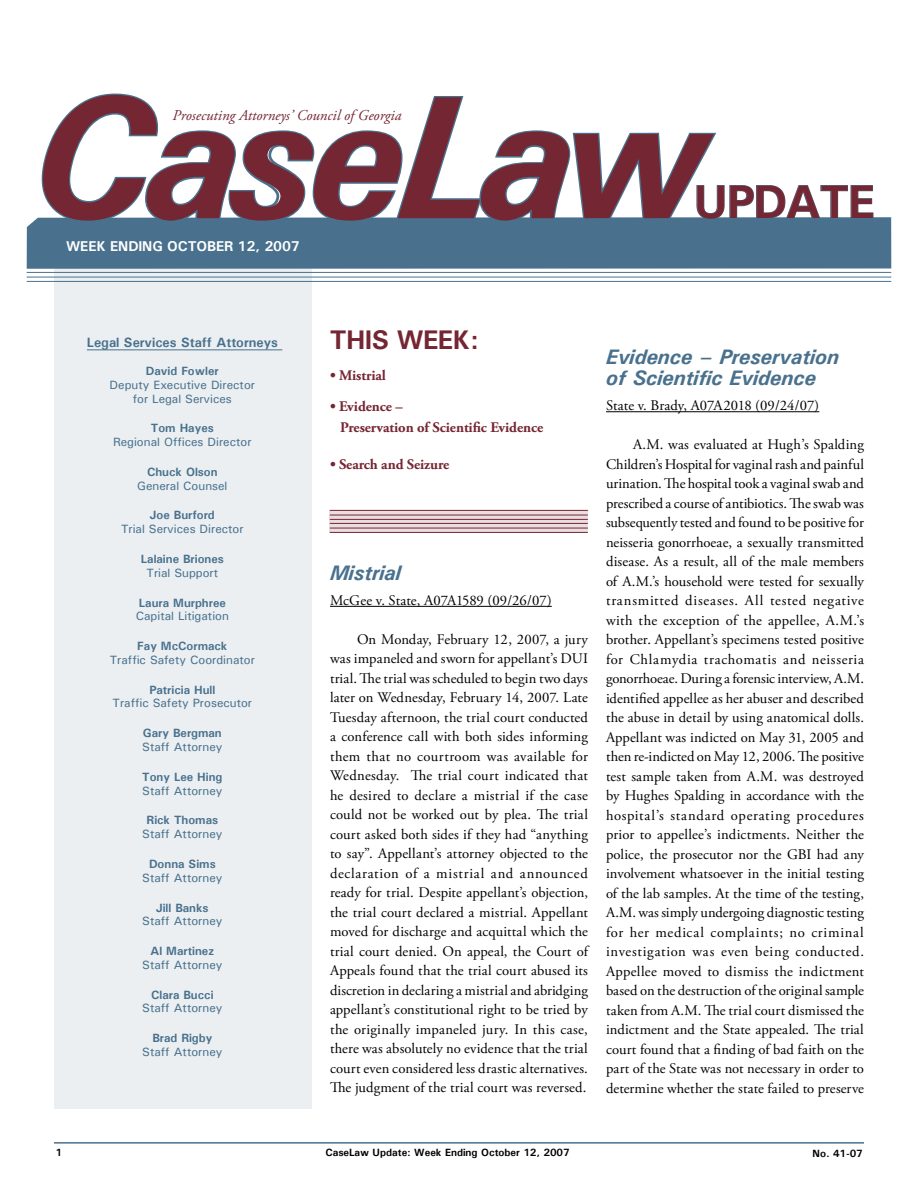
<style>
.page{position:relative;width:918px;height:1188px;background:#fff}
.page>*{position:absolute;margin:0;border:0;box-sizing:border-box;transform-origin:0 0}
.t1{font:italic 700 175.8px "Univers";letter-spacing:-.055em;color:#752633}
.t2{font:700 47.1px "Univers";letter-spacing:-.025em;color:#752633}
.t3{font:700 27px "Univers";letter-spacing:-.025em;color:#752633}
.Subtitle{font:italic 700 21px/21px "Univers";color:#49718d}
.t4{font:italic 15px "Adobe Garamond Pro";color:#752633}
.Body_Copy{font:14.55px/19.5px "Adobe Garamond Pro";letter-spacing:.005em;color:#000;text-align:justify}
.Table_of_Contents{font:700 14.55px/21px "Adobe Garamond Pro";letter-spacing:-.005em;color:#752633}
.t5{font:700 14.25px "Univers";letter-spacing:-.01em;color:#fff}
.t6{font:700 13.5px "Univers";color:#49718d}
.t7{font:500 12px/13.8px "Univers";color:#49718d;text-align:center}
.t8{font:700 12px/13.8px "Univers";color:#49718d;text-align:center}
.t9{font:700 10.5px "Univers";color:#000}
.s1{font-weight:700}
.s2{font-weight:500}
</style>
<div class="page">
<hr style="left:54px;top:1142px;width:810px;height:2px;background:#49718d">
<div style="left:54px;top:228px;width:258px;height:880px;background:#ebeff2"></div>
<hr style="left:87px;top:350px;width:195px;height:1px;background:#49718d">
<div style="left:27px;top:217px;width:864px;height:52px;background:#49718d"></div>
<hr style="left:27px;top:272px;width:864px;height:1px;background:#49718d">
<hr style="left:27px;top:277px;width:864px;height:1px;background:#49718d">
<hr style="left:27px;top:281px;width:864px;height:1px;background:#49718d">
<svg style="left:40px;top:93px;width:834px;height:130px"></svg>
<svg style="left:330px;top:511px;width:258px;height:21px;fill:#eadee0"></svg>
<hr style="left:330px;top:510px;width:258px;height:1px;background:#752633">
<hr style="left:330px;top:515px;width:258px;height:1px;background:#752633">
<hr style="left:330px;top:519px;width:258px;height:1px;background:#752633">
<hr style="left:330px;top:523px;width:258px;height:1px;background:#752633">
<hr style="left:330px;top:528px;width:258px;height:1px;background:#752633">
<hr style="left:330px;top:532px;width:258px;height:1px;background:#752633">
<hr style="left:330px;top:606px;width:222px;height:1px;background:#000">
<hr style="left:606px;top:411px;width:213px;height:1px;background:#000">
<p class="t1" style="left:30px;top:46px;width:681px">CaseLaw</p>
<p class="t5" style="left:66px;top:237px;width:235px">WEEK ENDING OCTOBER 12, 2007</p>
<p class="t4" style="left:172px;top:107px;width:230px">Prosecuting Attorneys’ Council of Georgia</p>
<p class="t2" style="left:694px;top:172px;width:182px">UPDATE</p>
<p class="t6" style="left:87px;top:334px;width:193px">Legal Services Staff Attorneys</p>
<p class="t7" style="left:110px;top:364px;width:147px"><span class="s1">David Fowler<br></span>Deputy Executive Director for Legal Services</p>
<p class="t7" style="left:113px;top:421px;width:140px"><span class="s1">Tom Hayes<br></span>Regional Offices Director</p>
<p class="t7" style="left:137px;top:465px;width:92px"><span class="s1">Chuck Olson<br></span>General Counsel</p>
<p class="t7" style="left:121px;top:508px;width:124px"><span class="s1">Joe Burford<br></span>Trial Services Director</p>
<p class="t8" style="left:141px;top:552px;width:85px">Lalaine Briones<br><span class="s2">Trial Support</span></p>
<p class="t7" style="left:136px;top:595px;width:95px;text-align:left"><span class="s1">Laura Murphree<br></span>Capital Litigation</p>
<p class="t7" style="left:110px;top:639px;width:147px"><span class="s1">Fay McCormack<br></span>Traffic Safety Coordinator</p>
<p class="t7" style="left:113px;top:682px;width:141px"><span class="s1">Patricia Hull<br></span>Traffic Safety Prosecutor</p>
<p class="t7" style="left:142px;top:726px;width:82px;text-align:left"><span class="s1">Gary Bergman<br></span>Staff Attorney</p>
<p class="t7" style="left:142px;top:770px;width:82px;text-align:left"><span class="s1">Tony Lee Hing<br></span>Staff Attorney</p>
<p class="t7" style="left:142px;top:813px;width:82px"><span class="s1">Rick Thomas<br></span>Staff Attorney</p>
<p class="t7" style="left:142px;top:857px;width:82px"><span class="s1">Donna Sims<br></span>Staff Attorney</p>
<p class="t7" style="left:142px;top:900px;width:82px"><span class="s1">Jill Banks<br></span>Staff Attorney</p>
<p class="t7" style="left:142px;top:944px;width:82px"><span class="s1">Al Martinez<br></span>Staff Attorney</p>
<p class="t7" style="left:142px;top:987px;width:82px"><span class="s1">Clara Bucci<br></span>Staff Attorney</p>
<p class="t7" style="left:142px;top:1031px;width:82px"><span class="s1">Brad Rigby<br></span>Staff Attorney</p>
<p class="t3" style="left:330px;top:322px;width:150px">THIS WEEK:</p>
<p class="Table_of_Contents" style="left:330px;top:365px;width:58px">• Mistrial</p>
<p class="Table_of_Contents" style="left:340px;top:397px;width:204px;text-indent:-10px">• Evidence –<br>Preservation of Scientific Evidence</p>
<p class="Table_of_Contents" style="left:330px;top:454px;width:121px">• Search and Seizure</p>
<p class="Subtitle" style="left:330px;top:562px;width:72px">Mistrial</p>
<p class="Body_Copy" style="left:330px;top:591px;width:223px">McGee v. State, A07A1589 (09/26/07)</p>
<p class="Body_Copy" style="left:330px;top:630px;width:260px;text-indent:27px">On Monday, February 12, 2007, a jury was impaneled and sworn for appellant’s DUI trial. The trial was scheduled to begin two days later on Wednesday, February 14, 2007. Late Tuesday afternoon, the trial court conducted a conference call with both sides informing them that no courtroom was available for Wednesday. The trial court indicated that he desired to declare a mistrial if the case could not be worked out by plea. The trial court asked both sides if they had “anything to say”. Appellant’s attorney objected to the declaration of a mistrial and announced ready for trial. Despite appellant’s objection, the trial court declared a mistrial. Appellant moved for discharge and acquittal which the trial court denied. On appeal, the Court of Appeals found that the trial court abused its discretion in declaring a mistrial and abridging appellant’s constitutional right to be tried by the originally impaneled jury. In this case, there was absolutely no evidence that the trial court even considered less drastic alternatives.<br>The judgment of the trial court was reversed.</p>
<p class="Subtitle" style="left:606px;top:346px;width:235px">Evidence – Preservation of Scientific Evidence</p>
<p class="Body_Copy" style="left:606px;top:396px;width:215px">State v. Brady, A07A2018 (09/24/07)</p>
<p class="Body_Copy" style="left:606px;top:435px;width:260px;text-indent:27px">A.M. was evaluated at Hugh’s Spalding Children’s Hospital for vaginal rash and painful urination. The hospital took a vaginal swab and prescribed a course of antibiotics. The swab was subsequently tested and found to be positive for neisseria gonorrhoeae, a sexually transmitted disease. As a result, all of the male members of A.M.’s household were tested for sexually transmitted diseases. All tested negative with the exception of the appellee, A.M.’s brother. Appellant’s specimens tested positive for Chlamydia trachomatis and neisseria gonorrhoeae. During a forensic interview, A.M. identified appellee as her abuser and described the abuse in detail by using anatomical dolls.<br>Appellant was indicted on May 31, 2005 and then re-indicted on May 12, 2006. The positive test sample taken from A.M. was destroyed by Hughes Spalding in accordance with the hospital’s standard operating procedures prior to appellee’s indictments. Neither the police, the prosecutor nor the GBI had any involvement whatsoever in the initial testing of the lab samples. At the time of the testing, A.M. was simply undergoing diagnostic testing for her medical complaints; no criminal investigation was even being conducted.<br>Appellee moved to dismiss the indictment based on the destruction of the original sample taken from A.M. The trial court dismissed the indictment and the State appealed. The trial court found that a finding of bad faith on the part of the State was not necessary in order to determine whether the state failed to preserve</p>
<p class="t9" style="left:56px;top:1146px;width:8px">1</p>
<p class="t9" style="left:326px;top:1146px;width:246px">CaseLaw Update: Week Ending October 12, 2007</p>
<p class="t9" style="left:813px;top:1147px;width:52px">No. 41-07</p>
</div>
